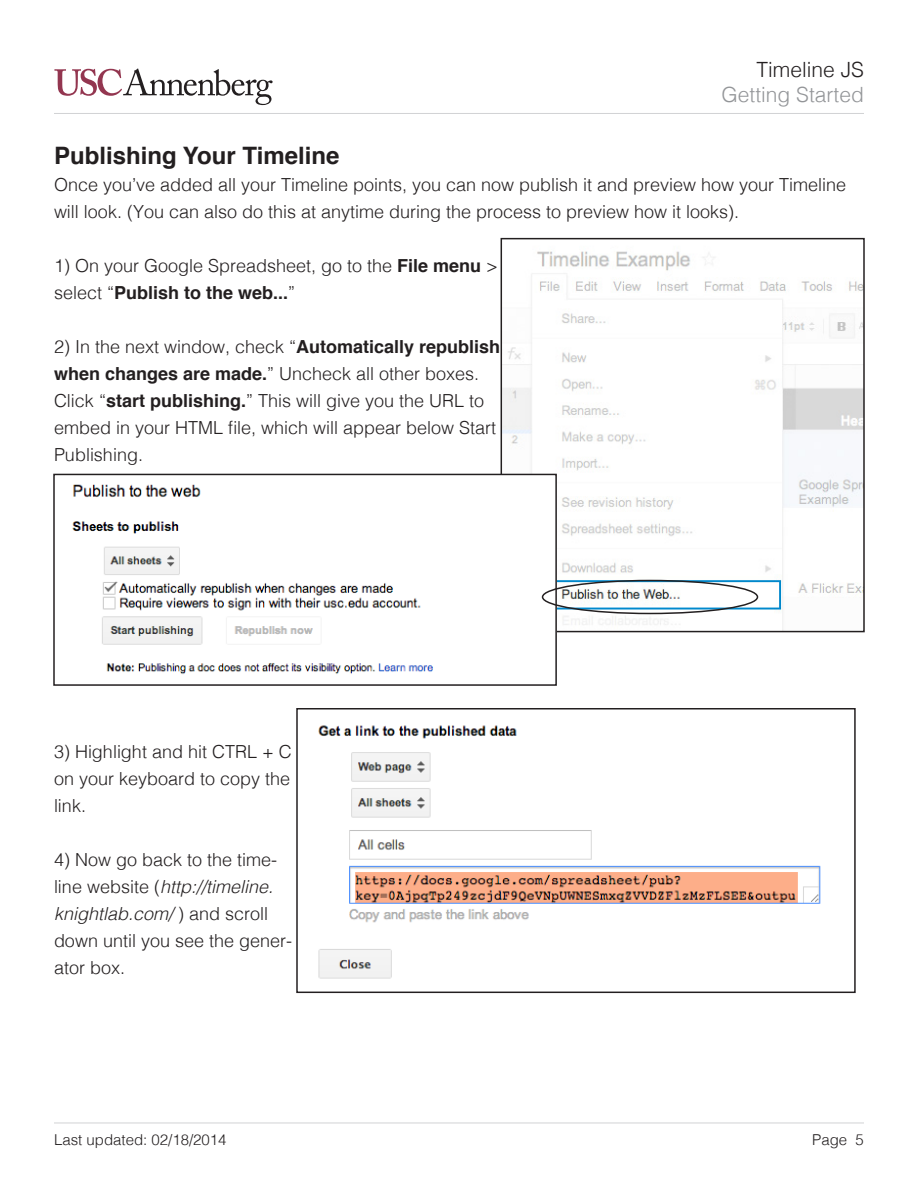
<style>
.page{position:relative;width:918px;height:1188px;background:#fff}
.page>*{position:absolute;margin:0;border:0;box-sizing:border-box;transform-origin:0 0}
.t1{font:700 24px "Helvetica";color:#231f20}
.t2{font:300 21px "Helvetica";color:#939598}
.t3{font:300 21px "Helvetica";color:#231f20}
.t4{font:300 18px/27px "Helvetica";color:#231f20}
.t5{font:300 15px "Helvetica";color:#231f20}
.s1{font-weight:700}
.s2{font-style:italic}
</style>
<div class="page">
<svg style="left:54px;top:68px;width:219px;height:37px"></svg>
<hr style="left:54px;top:113px;width:810px;height:1px;background:#d1d2d4">
<hr style="left:54px;top:1123px;width:810px;height:1px;background:#d1d2d4">
<img style="left:504px;top:251px;width:358px;height:378px">
<div style="left:501px;top:238px;width:364px;height:394px;border:2px solid #231f20"></div>
<img style="left:72px;top:477px;width:482px;height:197px">
<div style="left:53px;top:474px;width:504px;height:212px;border:2px solid #231f20"></div>
<img style="left:318px;top:725px;width:503px;height:254px">
<div style="left:296px;top:708px;width:560px;height:285px;border:2px solid #231f20"></div>
<div style="left:542px;top:580px;width:216px;height:34px;border:2px solid #231f20;border-radius:50%"></div>
<p class="t3" style="left:757px;top:51px;width:109px">Timeline JS</p>
<p class="t2" style="left:722px;top:76px;width:144px">Getting Started</p>
<p class="t1" style="left:54px;top:136px;width:287px">Publishing Your Timeline</p>
<p class="t4" style="left:54px;top:169px;width:794px">Once you’ve added all your Timeline points, you can now publish it and preview how your Timeline will look. (You can also do this at anytime during the process to preview how it looks).</p>
<p class="t4" style="left:54px;top:250px;width:446px">1) On your Google Spreadsheet, go to the <span class="s1">File menu</span> &gt; select “<span class="s1">Publish to the web...</span>”</p>
<p class="t4" style="left:54px;top:331px;width:448px">2) In the next window, check “<span class="s1">Automatically republish when changes are made.</span>” Uncheck all other boxes.<br>Click “<span class="s1">start publishing.</span>” This will give you the URL to embed in your HTML file, which will appear below Start Publishing.</p>
<p class="t4" style="left:54px;top:736px;width:239px;text-align:justify">3) Highlight and hit CTRL + C on your keyboard to copy the link.</p>
<p class="t4" style="left:54px;top:844px;width:240px">4) Now go back to the time&shy;line website (<span class="s2">http://timeline. knightlab.com/</span> ) and scroll down until you see the gener&shy;ator box.</p>
<p class="t5" style="left:54px;top:1127px;width:174px">Last updated: 02/18/2014</p>
<p class="t5" style="left:812px;top:1127px;width:53px">Page 5</p>
</div>
